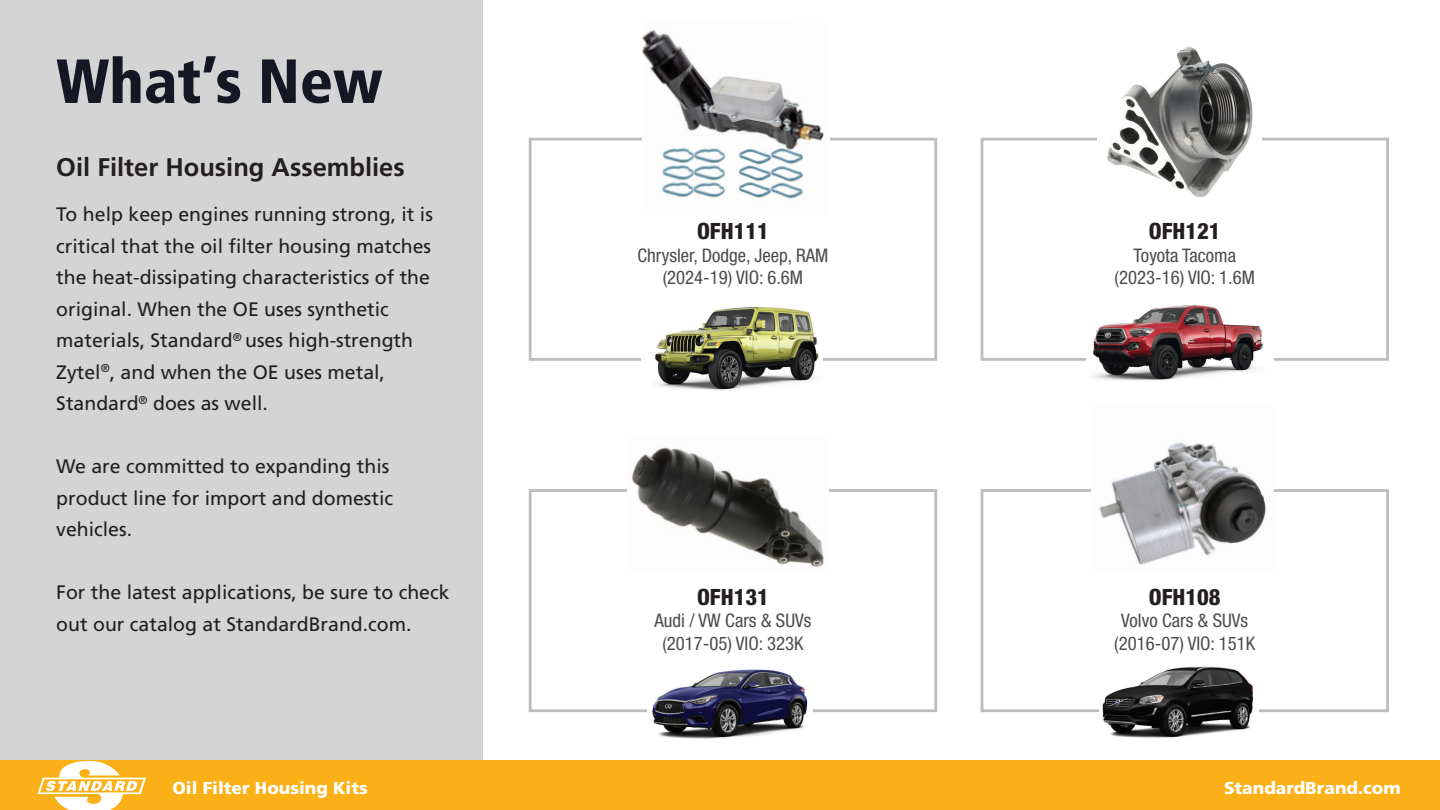
<style>
.page{position:relative;width:1440px;height:810px;background:#fff}
.page>*{position:absolute;margin:0;border:0;box-sizing:border-box;transform-origin:0 0}
.t1{font:900 condensed 62.25px "Frutiger LT Std";color:#141724}
.t2{font:700 25.5px "Frutiger LT Std";color:#231f20}
.t3{font:800 condensed 22.5px "Helvetica Neue LT Std";color:#231f20}
.t4{font:19.5px/31.5px "Frutiger LT Std";color:#231f20}
.t5{font:condensed 18.75px/22.5px "Helvetica Neue LT Std";color:#4b4c4d;text-align:center}
.t6{font:900 17.25px "Frutiger LT Std";color:#fff}
</style>
<div class="page">
<div style="left:0;top:0;width:483px;height:810px;background:#d5d4d5"></div>
<div style="left:0;top:761px;width:1440px;height:49px;background:#fbb017"></div>
<svg style="left:38px;top:760px;width:108px;height:50px"></svg>
<div style="left:529px;top:138px;width:408px;height:223px;border:3px solid #bcbdc0"></div>
<div style="left:642px;top:19px;width:187px;height:199px;background:#fff"></div>
<img style="left:642px;top:30px;width:182px;height:169px">
<img style="left:643px;top:307px;width:179px;height:83px">
<div style="left:529px;top:489px;width:408px;height:223px;border:3px solid #bcbdc0"></div>
<img style="left:627px;top:447px;width:202px;height:120px">
<img style="left:647px;top:669px;width:166px;height:70px">
<div style="left:981px;top:138px;width:408px;height:223px;border:3px solid #bcbdc0"></div>
<img style="left:1097px;top:47px;width:165px;height:150px">
<img style="left:1086px;top:304px;width:187px;height:77px">
<div style="left:981px;top:489px;width:408px;height:223px;border:3px solid #bcbdc0"></div>
<img style="left:1092px;top:442px;width:181px;height:123px">
<img style="left:1100px;top:666px;width:158px;height:72px">
<h1 class="t1" style="left:56px;top:44px;width:328px">What’s New</h1>
<h2 class="t2" style="left:56px;top:152px;width:350px">Oil Filter Housing Assemblies</h2>
<p class="t4" style="left:56px;top:199px;width:378px">To help keep engines running strong, it is critical that the oil filter housing matches the heat-dissipating characteristics of the original. When the OE uses synthetic materials, Standard<sup>®</sup> uses high-strength Zytel<sup>®</sup>, and when the OE uses metal, Standard<sup>®</sup> does as well.</p>
<p class="t4" style="left:56px;top:451px;width:338px">We are committed to expanding this product line for import and domestic vehicles.</p>
<p class="t4" style="left:56px;top:577px;width:395px">For the latest applications, be sure to check out our catalog at StandardBrand.com.</p>
<p class="t3" style="left:697px;top:217px;width:73px">OFH111</p>
<p class="t5" style="left:638px;top:244px;width:192px">Chrysler, Dodge, Jeep, RAM (2024-19) VIO: 6.6M</p>
<p class="t3" style="left:697px;top:583px;width:73px">OFH131</p>
<p class="t5" style="left:655px;top:609px;width:158px">Audi / VW Cars &amp; SUVs (2017-05) VIO: 323K</p>
<p class="t3" style="left:1149px;top:217px;width:73px">OFH121</p>
<p class="t5" style="left:1115px;top:244px;width:142px">Toyota Tacoma (2023-16) VIO: 1.6M</p>
<p class="t3" style="left:1149px;top:583px;width:73px">OFH108</p>
<p class="t5" style="left:1114px;top:609px;width:143px">Volvo Cars &amp; SUVs (2016-07) VIO: 151K</p>
<p class="t6" style="left:172px;top:777px;width:197px">Oil Filter Housing Kits</p>
<p class="t6" style="left:1224px;top:777px;width:178px">StandardBrand.com</p>
</div>
